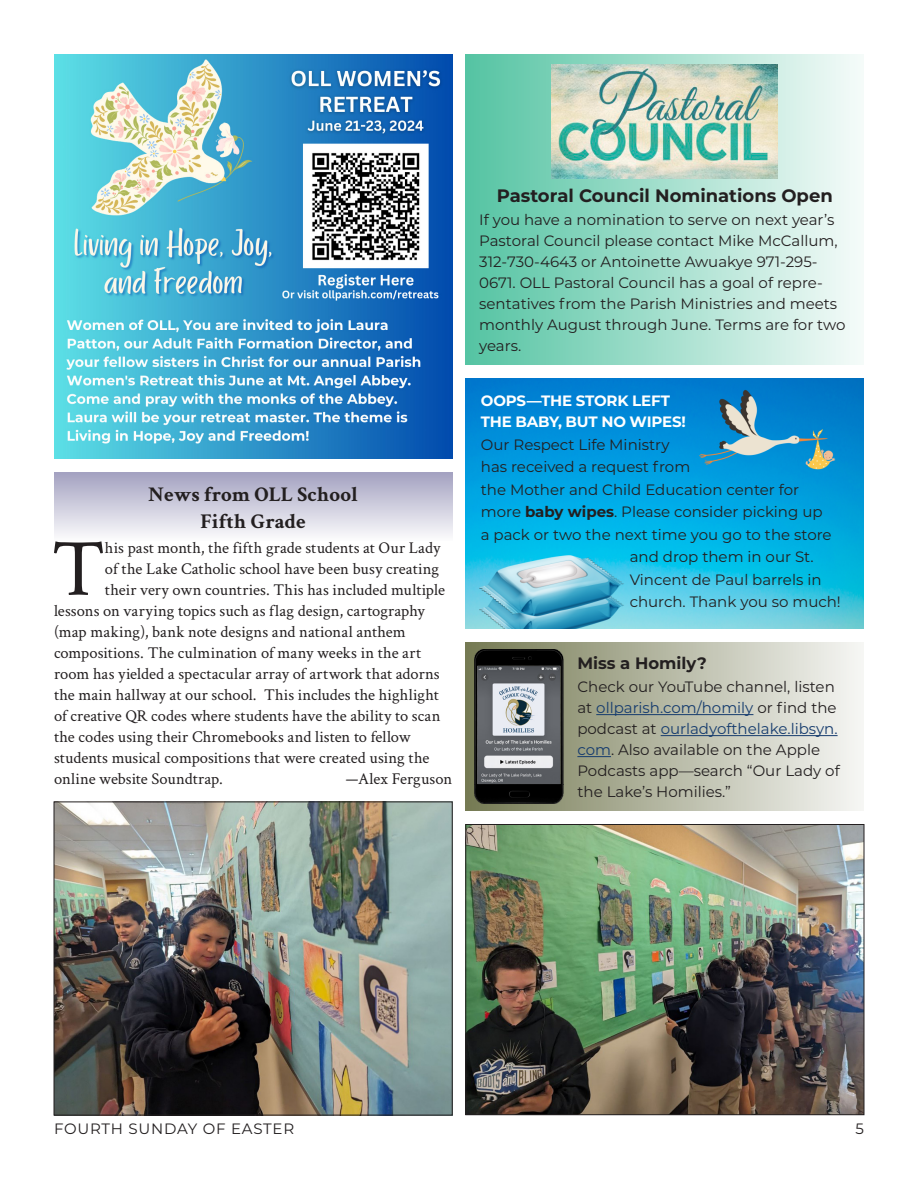
<style>
.page{position:relative;width:918px;height:1188px;background:#fff}
.page>*{position:absolute;margin:0;border:0;box-sizing:border-box;transform-origin:0 0}
.Cover___P3_Article_Body_Copy{font:81.45px "Crimson Text";color:#231f20}
.t1{font:700 21px "Crimson Text";color:#231f20}
.Montserrat_Bold_Header_12pt{font:700 18px "Montserrat";color:#231f20}
.Cover___P3_Article_Body_Copy-2{font:16.5px "Crimson Text";letter-spacing:.005em;color:#231f20}
.Montserrat_Bold_Header_12pt-2{font:700 16.5px "Montserrat";color:#231f20}
.Montserrat_Body_10pt{font:15px/21px "Montserrat";color:#231f20}
.t2{font:700 15px/21px "Montserrat";letter-spacing:-.01em;color:#fff}
.Montserrat_Body_10pt-2{font:15px "Montserrat";letter-spacing:.05em;color:#231f20}
.s1{font-weight:700}
.s2{color:#163c6e}
</style>
<div class="page">
<img style="left:54px;top:54px;width:398px;height:405px">
<img style="left:466px;top:378px;width:398px;height:250px">
<div style="left:466px;top:54px;width:398px;height:311px;background:linear-gradient(to right,#55c3a2,#f5fbf9)"></div>
<img style="left:552px;top:65px;width:226px;height:113px">
<img style="left:56px;top:804px;width:395px;height:309px">
<div style="left:54px;top:802px;width:399px;height:313px;border:1px solid #231f20"></div>
<img style="left:467px;top:826px;width:395px;height:287px">
<div style="left:465px;top:824px;width:399px;height:291px;border:1px solid #231f20"></div>
<div style="left:54px;top:472px;width:398px;height:69px;background:linear-gradient(to bottom,#a3a1c0,#fcfcfd)"></div>
<div style="left:466px;top:642px;width:398px;height:169px;background:linear-gradient(to right,#747952,#f6f6f4)"></div>
<hr style="left:596px;top:714px;width:157px;height:1px;background:#163c6e">
<hr style="left:661px;top:735px;width:177px;height:1px;background:#163c6e">
<hr style="left:577px;top:756px;width:34px;height:1px;background:#163c6e">
<img style="left:474px;top:649px;width:90px;height:155px">
<p class="t1" style="left:148px;top:481px;width:211px">News from OLL School</p>
<p class="t1" style="left:200px;top:508px;width:107px">Fifth Grade</p>
<p class="Cover___P3_Article_Body_Copy" style="left:52px;top:513px;width:55px">T</p>
<p class="Cover___P3_Article_Body_Copy-2" style="left:105px;top:536px;width:337px">his past month, the fifth grade students at Our Lady</p>
<p class="Cover___P3_Article_Body_Copy-2" style="left:105px;top:557px;width:336px">of the Lake Catholic school have been busy creating</p>
<p class="Cover___P3_Article_Body_Copy-2" style="left:105px;top:578px;width:341px">their very own countries. This has included multiple</p>
<p class="Cover___P3_Article_Body_Copy-2" style="left:54px;top:599px;width:372px">lessons on varying topics such as flag design, cartography</p>
<p class="Cover___P3_Article_Body_Copy-2" style="left:54px;top:620px;width:353px">(map making), bank note designs and national anthem</p>
<p class="Cover___P3_Article_Body_Copy-2" style="left:54px;top:641px;width:369px">compositions. The culmination of many weeks in the art</p>
<p class="Cover___P3_Article_Body_Copy-2" style="left:54px;top:662px;width:387px">room has yielded a spectacular array of artwork that adorns</p>
<p class="Cover___P3_Article_Body_Copy-2" style="left:54px;top:683px;width:386px">the main hallway at our school. This includes the highlight</p>
<p class="Cover___P3_Article_Body_Copy-2" style="left:54px;top:704px;width:388px">of creative QR codes where students have the ability to scan</p>
<p class="Cover___P3_Article_Body_Copy-2" style="left:54px;top:725px;width:358px">the codes using their Chromebooks and listen to fellow</p>
<p class="Cover___P3_Article_Body_Copy-2" style="left:54px;top:746px;width:377px">students musical compositions that were created using the</p>
<p class="Cover___P3_Article_Body_Copy-2" style="left:54px;top:767px;width:170px">online website Soundtrap.</p>
<p class="Cover___P3_Article_Body_Copy-2" style="left:346px;top:767px;width:108px">—Alex Ferguson</p>
<p class="Montserrat_Bold_Header_12pt" style="left:497px;top:183px;width:337px">Pastoral Council Nominations Open</p>
<p class="Montserrat_Body_10pt" style="left:479px;top:209px;width:368px">If you have a nomination to serve on next year’s Pastoral Council please contact Mike McCallum, 312-730-4643 or Antoinette Awuakye 971-295- 0671. OLL Pastoral Council has a goal of repre&shy;sentatives from the Parish Ministries and meets monthly August through June. Terms are for two years.</p>
<p class="t2" style="left:481px;top:390px;width:207px">OOPS—THE STORK LEFT<br>THE BABY, BUT NO WIPES!</p>
<p class="Montserrat_Body_10pt" style="left:481px;top:434px;width:190px">Our Respect Life Ministry</p>
<p class="Montserrat_Body_10pt" style="left:481px;top:456px;width:211px">has received a request from</p>
<p class="Montserrat_Body_10pt" style="left:481px;top:479px;width:320px">the Mother and Child Education center for</p>
<p class="Montserrat_Body_10pt" style="left:481px;top:501px;width:343px">more <span class="s1">baby wipes</span>. Please consider picking up</p>
<p class="Montserrat_Body_10pt" style="left:481px;top:524px;width:352px">a pack or two the next time you go to the store</p>
<p class="Montserrat_Body_10pt" style="left:630px;top:546px;width:186px">and drop them in our St.</p>
<p class="Montserrat_Body_10pt" style="left:630px;top:569px;width:193px">Vincent de Paul barrels in</p>
<p class="Montserrat_Body_10pt" style="left:630px;top:591px;width:213px">church. Thank you so much!</p>
<p class="Montserrat_Bold_Header_12pt-2" style="left:577px;top:651px;width:131px">Miss a Homily?</p>
<p class="Montserrat_Body_10pt" style="left:577px;top:676px;width:264px">Check our YouTube channel, listen at <span class="s2">ollparish.com/homily</span> or find the podcast at <span class="s2">ourladyofthelake.libsyn. com</span>. Also available on the Apple<br>Podcasts app—search “Our Lady of the Lake’s Homilies.”</p>
<p class="Montserrat_Body_10pt-2" style="left:54px;top:1118px;width:242px">FOURTH SUNDAY OF EASTER</p>
<p class="Montserrat_Body_10pt" style="left:856px;top:1118px;width:10px">5</p>
</div>
